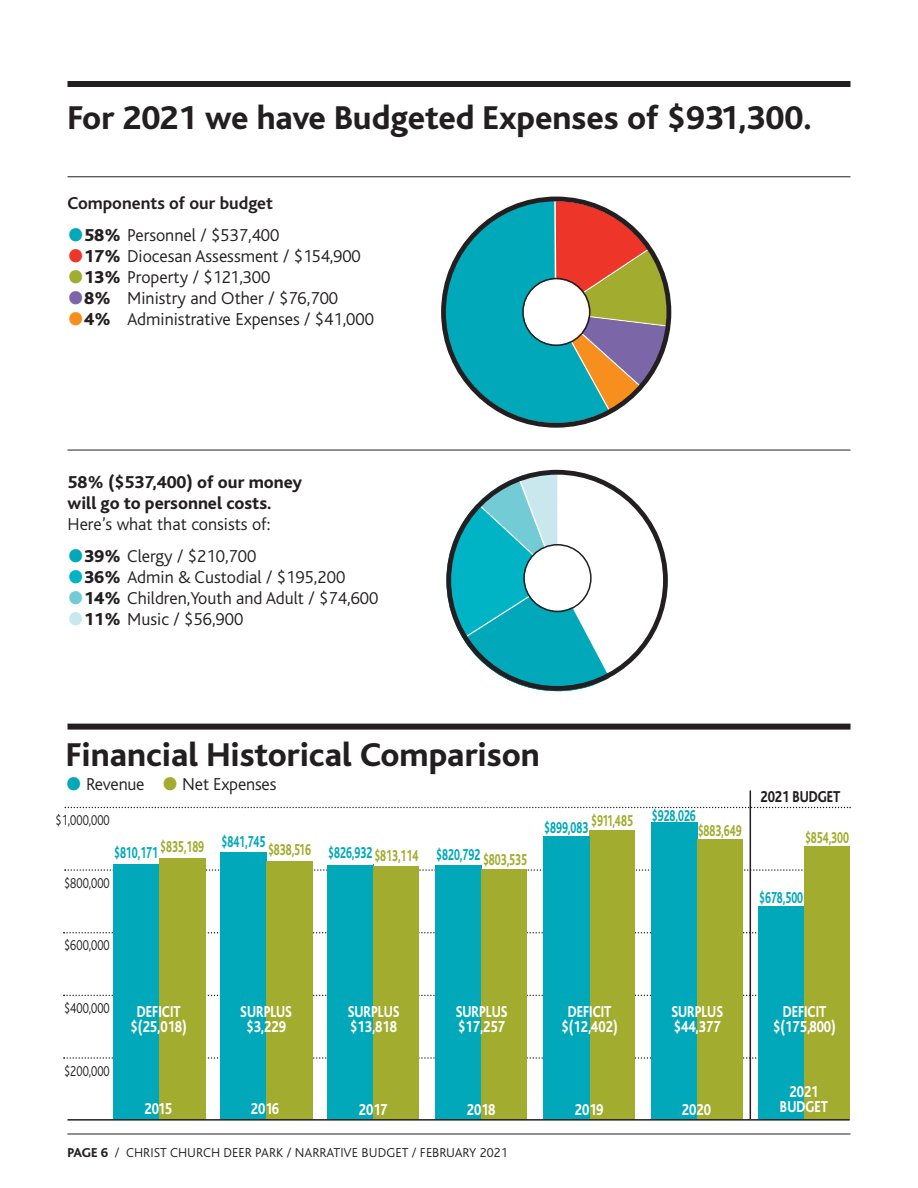
<style>
.page{position:relative;width:918px;height:1188px;background:#fff}
.page>*{position:absolute;margin:0;border:0;box-sizing:border-box;transform-origin:0 0}
.t1{font:800 34.5px "Bliss";color:#231f20}
.t2{font:300 18px "Bliss";color:#231f20}
.t3{font:800 18px/21px "Bliss";color:#231f20}
.t4{font:700 18px "Bliss";color:#231f20}
.t5{font:300 18px "Bliss";letter-spacing:-.02em;color:#231f20}
.t6{font:800 16.5px/15px "Bliss";color:#fff;text-align:center;scale:.8 1}
.t7{font:800 16.5px "Bliss";color:#00a8b9;scale:.65 1}
.t8{font:800 16.5px "Bliss";color:#a2ac2f;scale:.65 1}
.t9{font:800 16.5px "Bliss";color:#231f20;scale:.8 1}
.t10{font:300 15px "Bliss";color:#231f20;scale:.8 1}
.t11{font:300 13.5px "Bliss";color:#231f20}
.s1{font-weight:800;font-size:48px;color:#00a8b9}
.s2{font-weight:800}
.s3{font-weight:800;font-size:48px;color:#ee3529}
.s4{font-weight:800;font-size:48px;color:#a2ac2f}
.s5{font-weight:800;font-size:48px;color:#7b67a8}
.s6{font-weight:800;font-size:48px;color:#f68f1e}
.s7{font-weight:300}
.s8{font-weight:800;font-size:48px;color:#00b4c5}
.s9{font-weight:800;font-size:48px;color:#73cbd6}
.s10{font-weight:800;font-size:48px;color:#c8e8ee}
</style>
<div class="page">
<div style="left:68px;top:81px;width:783px;height:6px;background:#231f20"></div>
<hr style="left:68px;top:450px;width:783px;height:1px;background:#231f20">
<div style="left:68px;top:724px;width:783px;height:6px;background:#231f20"></div>
<hr style="left:68px;top:176px;width:782px;height:1px;background:#231f20">
<svg style="left:64px;top:869px;width:739px;height:2px"></svg>
<svg style="left:63px;top:932px;width:694px;height:1px"></svg>
<svg style="left:63px;top:995px;width:694px;height:1px"></svg>
<svg style="left:63px;top:1057px;width:694px;height:2px"></svg>
<svg style="left:65px;top:807px;width:786px;height:1px"></svg>
<div style="left:221px;top:853px;width:46px;height:267px;background:#00a8b9"></div>
<div style="left:267px;top:862px;width:46px;height:258px;background:#a2ac2f"></div>
<div style="left:113px;top:864px;width:46px;height:256px;background:#00a8b9"></div>
<div style="left:159px;top:859px;width:46px;height:261px;background:#a2ac2f"></div>
<div style="left:758px;top:907px;width:46px;height:213px;background:#00a8b9"></div>
<div style="left:804px;top:846px;width:46px;height:274px;background:#a2ac2f"></div>
<div style="left:651px;top:823px;width:46px;height:297px;background:#00a8b9"></div>
<div style="left:697px;top:839px;width:45px;height:281px;background:#a2ac2f"></div>
<div style="left:436px;top:865px;width:46px;height:255px;background:#00a8b9"></div>
<div style="left:482px;top:869px;width:45px;height:251px;background:#a2ac2f"></div>
<hr style="left:750px;top:790px;width:1px;height:329px;background:#231f20">
<div style="left:328px;top:864px;width:46px;height:256px;background:#00a8b9"></div>
<div style="left:374px;top:867px;width:45px;height:253px;background:#a2ac2f"></div>
<div style="left:327px;top:845px;width:46px;height:20px;background:#fff"></div>
<div style="left:590px;top:830px;width:45px;height:290px;background:#a2ac2f"></div>
<div style="left:544px;top:836px;width:46px;height:284px;background:#00a8b9"></div>
<hr style="left:68px;top:1119px;width:782px;height:2px;background:#231f20">
<svg style="left:441px;top:197px;width:230px;height:231px"></svg>
<svg style="left:610px;top:483px;width:58px;height:195px"></svg>
<svg style="left:446px;top:470px;width:164px;height:222px"></svg>
<hr style="left:67px;top:1134px;width:783px;height:1px;background:#231f20">
<p class="t1" style="left:68px;top:104px;width:746px">For 2021 we have Budgeted Expenses of $931,300.</p>
<p class="t4" style="left:68px;top:196px;width:207px">Components of our budget</p>
<p class="t2" style="left:67px;top:228px;width:214px"><span class="s1">•</span><span class="s2">58%</span> Personnel / $537,400</p>
<p class="t2" style="left:67px;top:249px;width:295px"><span class="s3">•</span><span class="s2">17%</span> Diocesan Assessment / $154,900</p>
<p class="t2" style="left:67px;top:270px;width:204px"><span class="s4">•</span><span class="s2">13%</span> Property / $121,300</p>
<p class="t2" style="left:67px;top:291px;width:272px"><span class="s5">•</span><span class="s2">8%</span> Ministry and Other / $76,700</p>
<p class="t2" style="left:67px;top:312px;width:308px"><span class="s6">•</span><span class="s2">4%</span> Administrative Expenses / $41,000</p>
<p class="t3" style="left:68px;top:473px;width:236px">58% ($537,400) of our money will go to personnel costs.<br><span class="s7">Here’s what that consists of:</span></p>
<p class="t2" style="left:67px;top:549px;width:190px"><span class="s1">•</span><span class="s2">39%</span> Clergy / $210,700</p>
<p class="t2" style="left:67px;top:570px;width:279px"><span class="s8">•</span><span class="s2">36%</span> Admin &amp; Custodial / $195,200</p>
<p class="t2" style="left:67px;top:591px;width:312px"><span class="s9">•</span><span class="s2">14%</span> Children,Youth and Adult / $74,600</p>
<p class="t2" style="left:67px;top:612px;width:177px"><span class="s10">•</span><span class="s2">11%</span> Music / $56,900</p>
<p class="t1" style="left:66px;top:742px;width:475px">Financial Historical Comparison</p>
<p class="t10" style="left:56px;top:814px;width:69px">$1,000,000</p>
<p class="t5" style="left:66px;top:778px;width:81px"><span class="s1">•</span> Revenue</p>
<p class="t2" style="left:162px;top:778px;width:116px"><span class="s4">•</span> Net Expenses</p>
<p class="t8" style="left:591px;top:815px;width:66px">$911,485</p>
<p class="t7" style="left:544px;top:821px;width:69px">$899,083</p>
<p class="t7" style="left:222px;top:835px;width:69px">$841,745</p>
<p class="t7" style="left:114px;top:846px;width:69px">$810,171</p>
<p class="t8" style="left:160px;top:841px;width:69px">$835,189</p>
<p class="t8" style="left:268px;top:844px;width:68px">$838,516</p>
<p class="t7" style="left:328px;top:847px;width:69px">$826,932</p>
<p class="t8" style="left:374px;top:850px;width:69px">$813,114</p>
<p class="t7" style="left:436px;top:848px;width:69px">$820,792</p>
<p class="t8" style="left:483px;top:854px;width:69px">$803,535</p>
<p class="t10" style="left:64px;top:877px;width:59px">$800,000</p>
<p class="t10" style="left:64px;top:940px;width:59px">$600,000</p>
<p class="t7" style="left:652px;top:809px;width:69px">$928,026</p>
<p class="t8" style="left:698px;top:824px;width:69px">$883,649</p>
<p class="t9" style="left:760px;top:790px;width:102px">2021 BUDGET</p>
<p class="t8" style="left:805px;top:831px;width:69px">$854,300</p>
<p class="t7" style="left:759px;top:891px;width:69px">$678,500</p>
<p class="t10" style="left:64px;top:1002px;width:59px">$400,000</p>
<p class="t6" style="left:131px;top:1006px;width:72px">DEFICIT $(25,018)</p>
<p class="t6" style="left:240px;top:1006px;width:66px">SURPLUS $3,229</p>
<p class="t6" style="left:348px;top:1006px;width:66px;text-align:left">SURPLUS $13,818</p>
<p class="t6" style="left:456px;top:1006px;width:66px;text-align:left">SURPLUS $17,257</p>
<p class="t6" style="left:561px;top:1006px;width:72px">DEFICIT $(12,402)</p>
<p class="t6" style="left:671px;top:1006px;width:66px;text-align:left">SURPLUS $44,377</p>
<p class="t6" style="left:773px;top:1006px;width:80px">DEFICIT $(175,800)</p>
<p class="t10" style="left:64px;top:1065px;width:59px">$200,000</p>
<p class="t6" style="left:144px;top:1102px;width:36px">2015</p>
<p class="t6" style="left:251px;top:1102px;width:37px">2016</p>
<p class="t6" style="left:359px;top:1103px;width:37px">2017</p>
<p class="t6" style="left:467px;top:1103px;width:37px">2018</p>
<p class="t6" style="left:575px;top:1103px;width:37px">2019</p>
<p class="t6" style="left:682px;top:1103px;width:38px">2020</p>
<p class="t6" style="left:780px;top:1085px;width:62px">2021<br>BUDGET</p>
<p class="t11" style="left:68px;top:1147px;width:442px"><span class="s2">PAGE 6</span> / CHRIST CHURCH DEER PARK / NARRATIVE BUDGET / FEBRUARY 2021</p>
</div>
